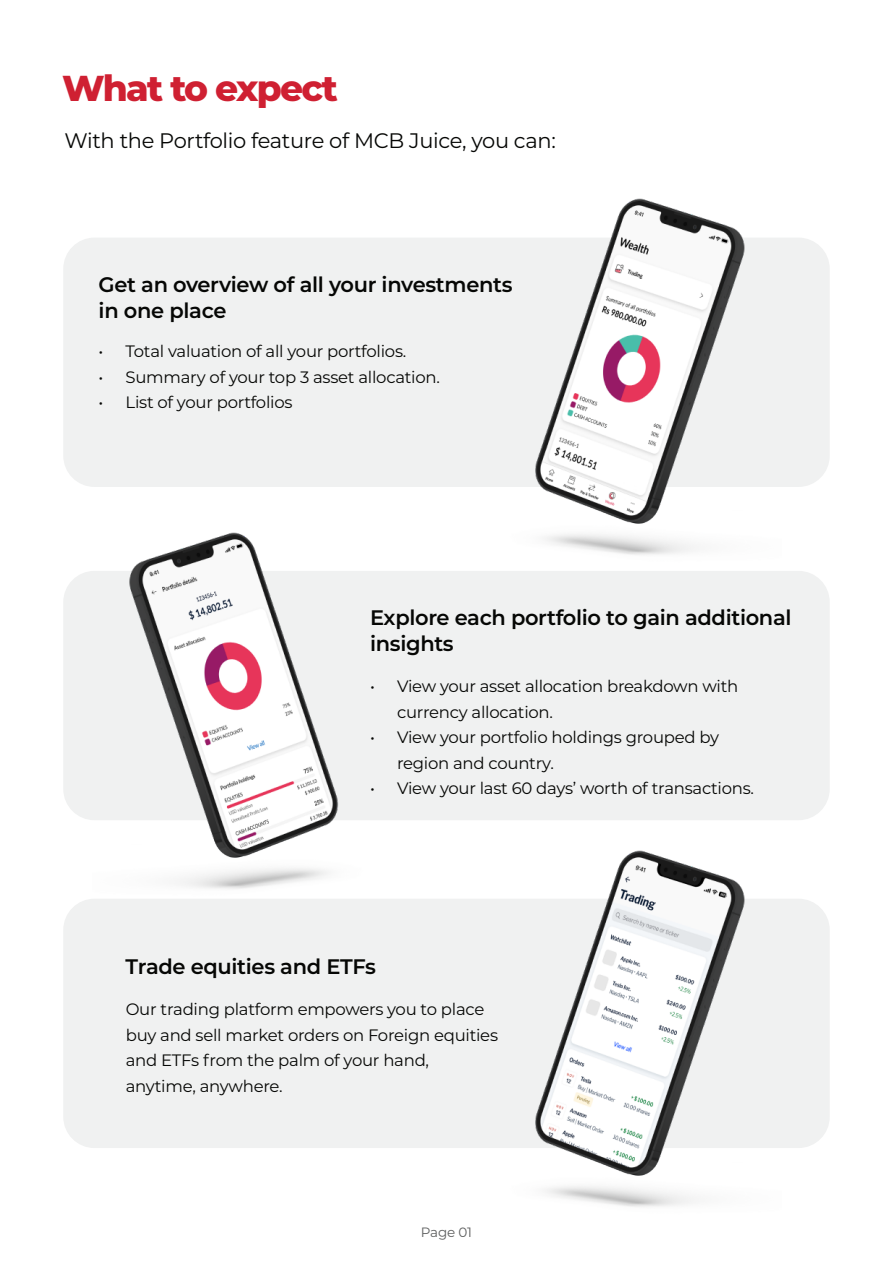
<style>
.page{position:relative;width:893px;height:1263px;background:#fff}
.page>*{position:absolute;margin:0;border:0;box-sizing:border-box;transform-origin:0 0}
.t1{font:800 36px "Montserrat";letter-spacing:-.045em;color:#cf2032}
.t2{font:600 21px/25.5px "Montserrat";letter-spacing:-.015em;color:#060705}
.t3{font:21px "Montserrat";letter-spacing:-.015em;color:#060705}
.t4{font:16.5px/25.5px "Montserrat";letter-spacing:-.015em;color:#060705}
.t5{font:13.5px "Montserrat";letter-spacing:-.015em;color:#5e5f5f}
</style>
<div class="page">
<div style="left:63px;top:238px;width:767px;height:249px;background:#f0f1f1;border-radius:31px"></div>
<div style="left:63px;top:899px;width:767px;height:249px;background:#f0f1f1;border-radius:31px"></div>
<div style="left:63px;top:571px;width:767px;height:249px;background:#f0f1f1;border-radius:31px"></div>
<img style="left:535px;top:198px;width:210px;height:357px">
<img style="left:129px;top:532px;width:210px;height:357px">
<img style="left:535px;top:850px;width:210px;height:357px">
<h1 class="t1" style="left:62px;top:62px;width:277px">What to expect</h1>
<p class="t3" style="left:65px;top:126px;width:493px">With the Portfolio feature of MCB Juice, you can:</p>
<p class="t2" style="left:99px;top:271px;width:415px">Get an overview of all your investments in one place</p>
<p class="t4" style="left:99px;top:338px;width:309px">• Total valuation of all your portfolios.</p>
<p class="t4" style="left:99px;top:364px;width:343px">• Summary of your top 3 asset allocation.</p>
<p class="t4" style="left:99px;top:389px;width:195px">• List of your portfolios</p>
<p class="t2" style="left:370px;top:604px;width:423px">Explore each portfolio to gain additional insights</p>
<p class="t4" style="left:397px;top:673px;width:343px;text-indent:-27px">• View your asset allocation breakdown with currency allocation.</p>
<p class="t4" style="left:397px;top:724px;width:324px;text-indent:-27px">• View your portfolio holdings grouped by region and country.</p>
<p class="t4" style="left:370px;top:775px;width:385px">• View your last 60 days’ worth of transactions.</p>
<p class="t2" style="left:126px;top:953px;width:252px">Trade equities and ETFs</p>
<p class="t4" style="left:126px;top:996px;width:374px">Our trading platform empowers you to place buy and sell market orders on Foreign equities and ETFs from the palm of your hand, anytime, anywhere.</p>
<p class="t5" style="left:421px;top:1222px;width:53px">Page 01</p>
</div>
